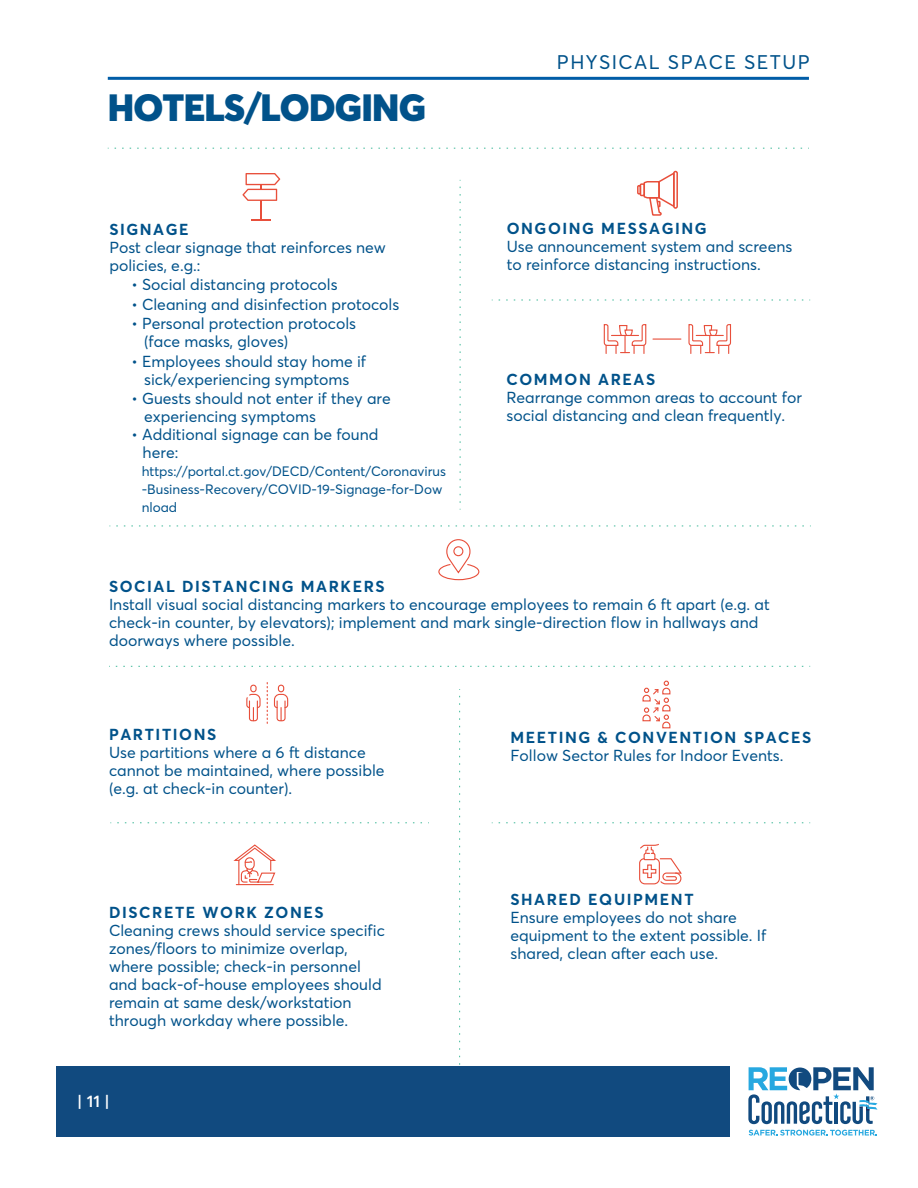
<style>
.page{position:relative;width:918px;height:1188px;background:#fff}
.page>*{position:absolute;margin:0;border:0;box-sizing:border-box;transform-origin:0 0}
.t1{font:900 37.5px "Averta PE";letter-spacing:-.02em;color:#01528a}
.t2{font:19.5px "Averta PE";letter-spacing:.075em;color:#01528a}
.t3{font:600 16.5px "Averta PE";color:#fff}
.t4{font:15.75px/18px "Averta PE";color:#01528a}
.t5{font:700 15.75px "Averta PE";letter-spacing:.1em;color:#01528a}
.t6{font:13.5px/18px "Averta PE";color:#01528a}
</style>
<div class="page">
<svg style="left:438px;top:539px;width:42px;height:42px"></svg>
<svg style="left:499px;top:299px;width:311px;height:2px"></svg>
<svg style="left:499px;top:822px;width:311px;height:1px"></svg>
<svg style="left:117px;top:822px;width:312px;height:1px"></svg>
<svg style="left:110px;top:525px;width:701px;height:1px"></svg>
<svg style="left:460px;top:180px;width:1px;height:323px"></svg>
<hr style="left:108px;top:77px;width:701px;height:3px;background:#015da7">
<svg style="left:115px;top:148px;width:694px;height:1px"></svg>
<svg style="left:116px;top:666px;width:694px;height:1px"></svg>
<svg style="left:459px;top:689px;width:1px;height:378px"></svg>
<svg style="left:242px;top:173px;width:38px;height:47px"></svg>
<svg style="left:639px;top:843px;width:43px;height:42px"></svg>
<svg style="left:637px;top:173px;width:36px;height:43px"></svg>
<div style="left:673px;top:171px;width:5px;height:38px;border:2px solid #e84f3b;border-radius:2px"></div>
<svg style="left:642px;top:681px;width:29px;height:48px"></svg>
<div style="left:250px;top:685px;width:7px;height:7px;border:1px solid #e84f3b;border-radius:3px"></div>
<svg style="left:246px;top:693px;width:15px;height:29px"></svg>
<svg style="left:267px;top:683px;width:22px;height:40px"></svg>
<svg style="left:233px;top:844px;width:43px;height:42px"></svg>
<svg style="left:603px;top:324px;width:44px;height:29px"></svg>
<svg style="left:688px;top:324px;width:44px;height:29px"></svg>
<svg style="left:653px;top:339px;width:28px;height:1px"></svg>
<div style="left:57px;top:1067px;width:673px;height:70px;background:#114a7f"></div>
<svg style="left:749px;top:1130px;width:128px;height:6px"></svg>
<svg style="left:748px;top:1067px;width:130px;height:57px"></svg>
<h1 class="t1" style="left:108px;top:81px;width:320px">HOTELS/LODGING</h1>
<p class="t5" style="left:109px;top:218px;width:81px">SIGNAGE</p>
<p class="t4" style="left:109px;top:238px;width:278px">Post clear signage that reinforces new policies, e.g.:</p>
<p class="t4" style="left:131px;top:275px;width:208px">• Social distancing protocols</p>
<p class="t4" style="left:131px;top:295px;width:270px">• Cleaning and disinfection protocols</p>
<p class="t4" style="left:144px;top:314px;width:213px;text-indent:-13px">• Personal protection protocols (face masks, gloves)</p>
<p class="t4" style="left:131px;top:352px;width:236px;text-align:center">• Employees should stay home if sick/experiencing symptoms</p>
<p class="t4" style="left:144px;top:389px;width:248px;text-indent:-13px">• Guests should not enter if they are experiencing symptoms</p>
<p class="t4" style="left:143px;top:425px;width:237px;text-indent:-11px">• Additional signage can be found here:</p>
<p class="t6" style="left:142px;top:462px;width:306px">https://portal.ct.gov/DECD/Content/Coronavirus -Business-Recovery/COVID-19-Signage-for-Dow nload</p>
<p class="t2" style="left:557px;top:49px;width:254px">PHYSICAL SPACE SETUP</p>
<p class="t5" style="left:507px;top:218px;width:201px">ONGOING MESSAGING</p>
<p class="t4" style="left:507px;top:237px;width:287px">Use announcement system and screens to reinforce distancing instructions.</p>
<p class="t5" style="left:506px;top:368px;width:150px">COMMON AREAS</p>
<p class="t4" style="left:506px;top:387px;width:297px">Rearrange common areas to account for social distancing and clean frequently.</p>
<p class="t5" style="left:109px;top:575px;width:277px">SOCIAL DISTANCING MARKERS</p>
<p class="t4" style="left:109px;top:595px;width:662px">Install visual social distancing markers to encourage employees to remain 6 ft apart (e.g. at check-in counter, by elevators); implement and mark single-direction flow in hallways and doorways where possible.</p>
<p class="t5" style="left:109px;top:724px;width:109px">PARTITIONS</p>
<p class="t4" style="left:109px;top:743px;width:277px">Use partitions where a 6 ft distance cannot be maintained, where possible (e.g. at check-in counter).</p>
<p class="t5" style="left:109px;top:901px;width:216px">DISCRETE WORK ZONES</p>
<p class="t4" style="left:109px;top:920px;width:277px">Cleaning crews should service specific zones/floors to minimize overlap, where possible; check-in personnel and back-of-house employees should remain at same desk/workstation through workday where possible.</p>
<p class="t3" style="left:77px;top:1089px;width:34px">| 11 |</p>
<p class="t5" style="left:510px;top:727px;width:302px">MEETING &amp; CONVENTION SPACES</p>
<p class="t4" style="left:510px;top:746px;width:274px">Follow Sector Rules for Indoor Events.</p>
<p class="t5" style="left:510px;top:888px;width:185px">SHARED EQUIPMENT</p>
<p class="t4" style="left:510px;top:908px;width:257px">Ensure employees do not share equipment to the extent possible. If shared, clean after each use.</p>
</div>
